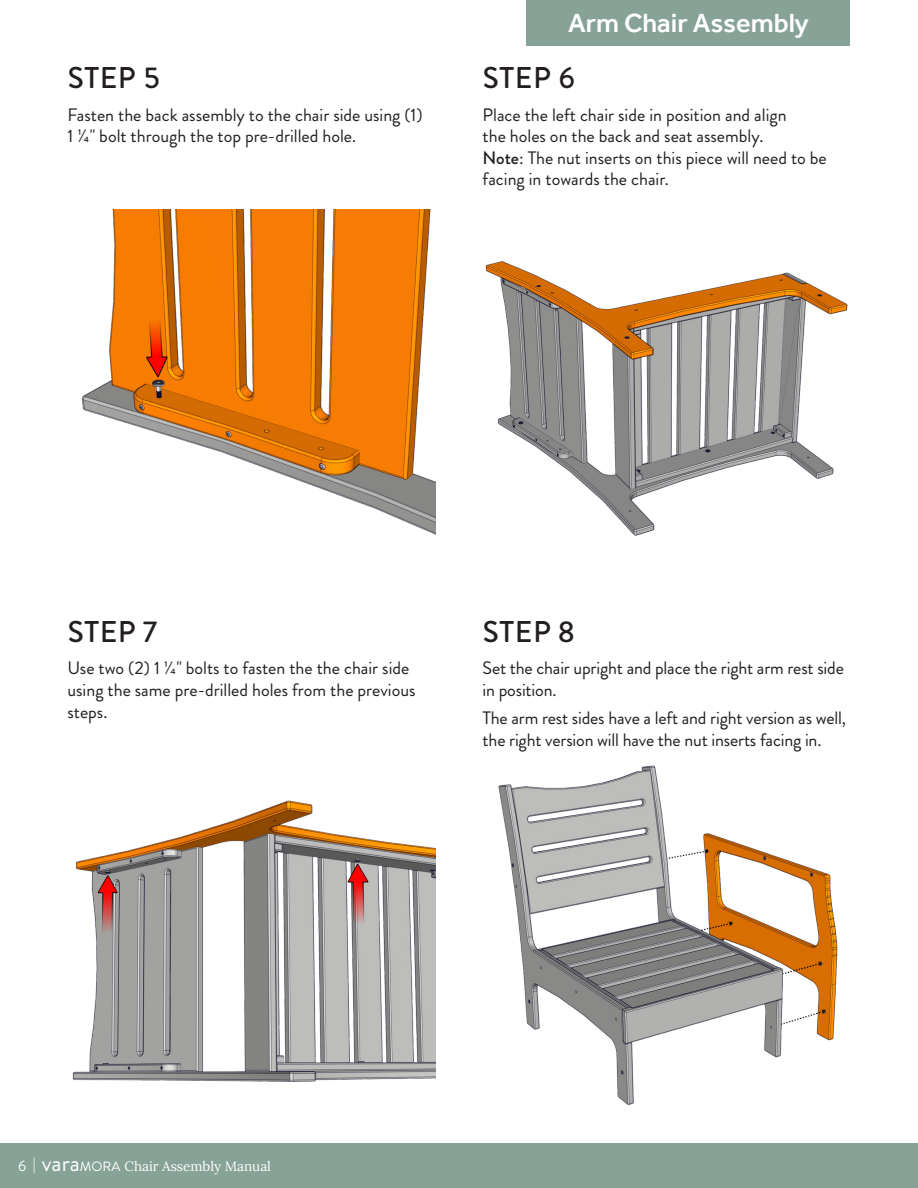
<style>
.page{position:relative;width:918px;height:1188px;background:#fff}
.page>*{position:absolute;margin:0;border:0;box-sizing:border-box;transform-origin:0 0}
.t1{font:500 30px "Brandon Grotesque";letter-spacing:.02em;color:#231f20}
.t2{font:500 27px "Effra";color:#fff}
.t3{font:18px/21.6px "Brandon Grotesque";color:#231f20}
.t4{font:13.5px "Lora";color:#fff}
.s1{font-weight:500}
.s2{font-family:"Brandon Grotesque";font-size:15px}
.s3{font-family:"Brandon Grotesque";font-size:24px}
.s4{font-family:"Brandon Grotesque"}
</style>
<div class="page">
<div style="left:0;top:1143px;width:918px;height:45px;background:#87a397"></div>
<img style="left:81px;top:209px;width:354px;height:326px">
<img style="left:485px;top:261px;width:363px;height:275px">
<img style="left:498px;top:765px;width:340px;height:341px">
<img style="left:72px;top:800px;width:363px;height:282px">
<div style="left:526px;top:0;width:324px;height:45px;background:#87a397"></div>
<h1 class="t1" style="left:68px;top:57px;width:95px">STEP 5</h1>
<p class="t3" style="left:68px;top:104px;width:357px">Fasten the back assembly to the chair side using (1)<br>1 1/4" bolt through the top pre-drilled hole.</p>
<h2 class="t2" style="left:568px;top:7px;width:242px">Arm Chair Assembly</h2>
<h1 class="t1" style="left:483px;top:57px;width:95px">STEP 6</h1>
<p class="t3" style="left:483px;top:104px;width:346px">Place the left chair side in position and align<br>the holes on the back and seat assembly.<br><span class="s1">Note</span>: The nut inserts on this piece will need to be facing in towards the chair.</p>
<h1 class="t1" style="left:68px;top:611px;width:91px">STEP 7</h1>
<p class="t3" style="left:68px;top:658px;width:350px">Use two (2) 1 1/4" bolts to fasten the the chair side using the same pre-drilled holes from the previous steps.</p>
<h1 class="t1" style="left:483px;top:611px;width:94px">STEP 8</h1>
<p class="t3" style="left:483px;top:658px;width:363px">Set the chair upright and place the right arm rest side in position.</p>
<p class="t3" style="left:483px;top:708px;width:365px">The arm rest sides have a left and right version as well, the right version will have the nut inserts facing in.</p>
<p class="t4" style="left:18px;top:1156px;width:255px"><span class="s2">6 |</span> <span class="s3">vara</span><span class="s4">MORA</span> Chair Assembly Manual</p>
</div>
